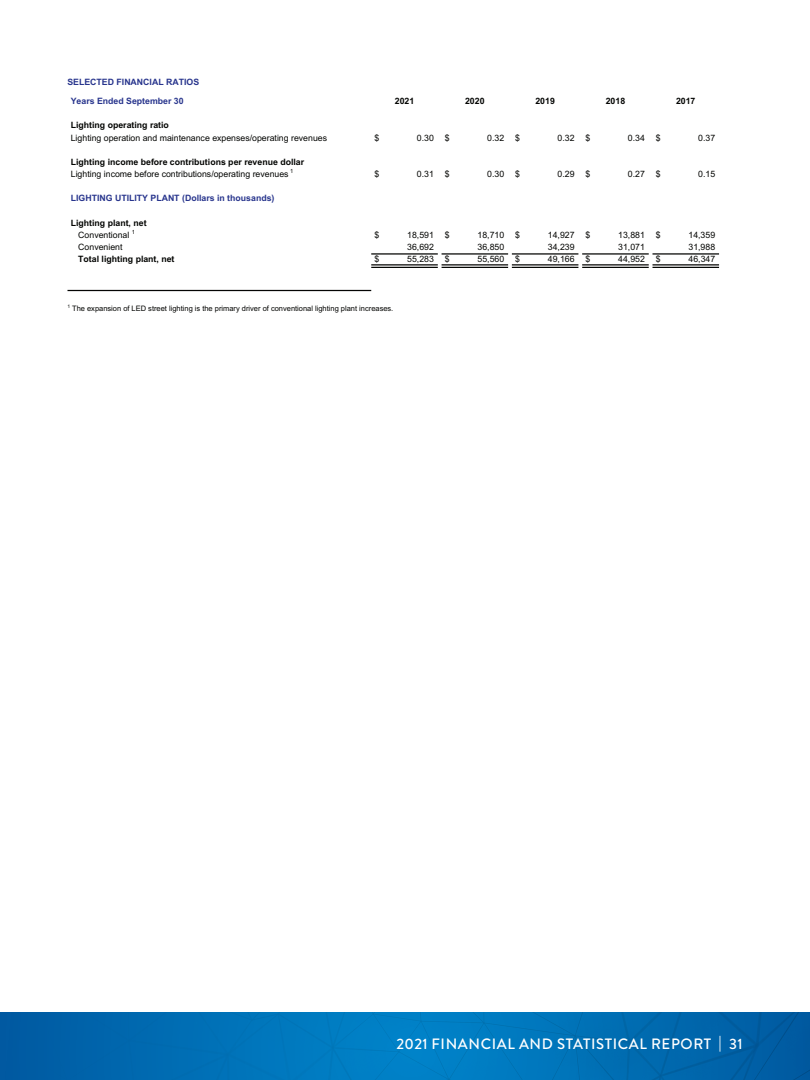
<style>
.page{position:relative;width:810px;height:1080px;background:#fff}
.page>*{position:absolute;margin:0;border:0;box-sizing:border-box;transform-origin:0 0}
.t1{font:500 15px "Brandon Grotesque";letter-spacing:.04em;color:#fff}
.t2{font:8.75px "Arial";color:#040503}
.t3{font:700 8.75px "Arial";color:#040503}
.t4{font:700 8.75px/18.9px "Arial";color:#28358d}
.t5{font:7.5px "Arial";color:#040503}
.t6{font:5.75px "Arial";color:#040503}
.t7{font:4.88px "Arial";color:#040503}
.s1{font-weight:900}
</style>
<div class="page">
<svg style="left:0;top:1012px;width:810px;height:68px;background:#006eb4"></svg>
<hr style="left:371px;top:253px;width:67px;height:2px;background:#040503">
<hr style="left:442px;top:253px;width:66px;height:2px;background:#040503">
<hr style="left:512px;top:253px;width:66px;height:2px;background:#040503">
<hr style="left:582px;top:253px;width:67px;height:2px;background:#040503">
<hr style="left:652px;top:253px;width:67px;height:2px;background:#040503">
<hr style="left:371px;top:264px;width:67px;height:2px;background:#040503">
<hr style="left:371px;top:267px;width:67px;height:1px;background:#040503">
<hr style="left:442px;top:264px;width:66px;height:2px;background:#040503">
<hr style="left:442px;top:267px;width:66px;height:1px;background:#040503">
<hr style="left:512px;top:264px;width:66px;height:2px;background:#040503">
<hr style="left:512px;top:267px;width:66px;height:1px;background:#040503">
<hr style="left:582px;top:264px;width:67px;height:2px;background:#040503">
<hr style="left:582px;top:267px;width:67px;height:1px;background:#040503">
<hr style="left:652px;top:264px;width:67px;height:2px;background:#040503">
<hr style="left:652px;top:267px;width:67px;height:1px;background:#040503">
<hr style="left:68px;top:290px;width:303px;height:1px;background:#040503">
<p class="t4" style="left:71px;top:73px;width:130px;text-indent:-3px">SELECTED FINANCIAL RATIOS<br>Years Ended September 30</p>
<p class="t3" style="left:395px;top:95px;width:21px">2021</p>
<p class="t3" style="left:465px;top:95px;width:21px">2020</p>
<p class="t3" style="left:535px;top:95px;width:21px">2019</p>
<p class="t3" style="left:606px;top:95px;width:21px">2018</p>
<p class="t3" style="left:676px;top:95px;width:21px">2017</p>
<p class="t3" style="left:71px;top:120px;width:100px">Lighting operating ratio</p>
<p class="t2" style="left:71px;top:132px;width:258px">Lighting operation and maintenance expenses/operating revenues</p>
<p class="t2" style="left:375px;top:132px;width:6px">$</p>
<p class="t2" style="left:417px;top:132px;width:34px">0.30 $</p>
<p class="t2" style="left:487px;top:132px;width:34px">0.32 $</p>
<p class="t2" style="left:558px;top:132px;width:34px">0.32 $</p>
<p class="t2" style="left:628px;top:132px;width:34px">0.34 $</p>
<p class="t2" style="left:698px;top:132px;width:19px">0.37</p>
<p class="t3" style="left:71px;top:156px;width:235px">Lighting income before contributions per revenue dollar</p>
<p class="t2" style="left:71px;top:168px;width:219px">Lighting income before contributions/operating revenues</p>
<p class="t6" style="left:290px;top:167px;width:5px">1</p>
<p class="t2" style="left:375px;top:168px;width:6px">$</p>
<p class="t2" style="left:417px;top:168px;width:34px">0.31 $</p>
<p class="t2" style="left:487px;top:168px;width:34px">0.30 $</p>
<p class="t2" style="left:558px;top:168px;width:34px">0.29 $</p>
<p class="t2" style="left:628px;top:168px;width:34px">0.27 $</p>
<p class="t2" style="left:698px;top:168px;width:19px">0.15</p>
<p class="t4" style="left:71px;top:189px;width:205px">LIGHTING UTILITY PLANT (Dollars in thousands)</p>
<p class="t3" style="left:71px;top:217px;width:77px">Lighting plant, net</p>
<p class="t2" style="left:78px;top:229px;width:53px">Conventional</p>
<p class="t6" style="left:132px;top:228px;width:5px">1</p>
<p class="t2" style="left:375px;top:229px;width:6px">$</p>
<p class="t2" style="left:407px;top:229px;width:44px">18,591 $</p>
<p class="t2" style="left:478px;top:229px;width:44px">18,710 $</p>
<p class="t2" style="left:548px;top:229px;width:44px">14,927 $</p>
<p class="t2" style="left:618px;top:229px;width:44px">13,881 $</p>
<p class="t2" style="left:688px;top:229px;width:28px">14,359</p>
<p class="t2" style="left:78px;top:241px;width:46px">Convenient</p>
<p class="t2" style="left:407px;top:241px;width:28px">36,692</p>
<p class="t2" style="left:478px;top:241px;width:28px">36,850</p>
<p class="t2" style="left:548px;top:241px;width:28px">34,239</p>
<p class="t2" style="left:618px;top:241px;width:28px">31,071</p>
<p class="t2" style="left:688px;top:241px;width:28px">31,988</p>
<p class="t3" style="left:78px;top:254px;width:98px">Total lighting plant, net</p>
<p class="t2" style="left:375px;top:254px;width:6px">$</p>
<p class="t2" style="left:407px;top:254px;width:44px">55,283 $</p>
<p class="t2" style="left:478px;top:254px;width:44px">55,560 $</p>
<p class="t2" style="left:548px;top:254px;width:44px">49,166 $</p>
<p class="t2" style="left:618px;top:254px;width:44px">44,952 $</p>
<p class="t2" style="left:689px;top:254px;width:28px">46,347</p>
<p class="t7" style="left:68px;top:303px;width:4px">1</p>
<p class="t5" style="left:72px;top:304px;width:323px">The expansion of LED street lighting is the primary driver of conventional lighting plant increases.</p>
<h1 class="t1" style="left:397px;top:1034px;width:347px">2021 FINANCIAL AND STATISTICAL REPORT <span class="s1">|</span> 31</h1>
</div>
